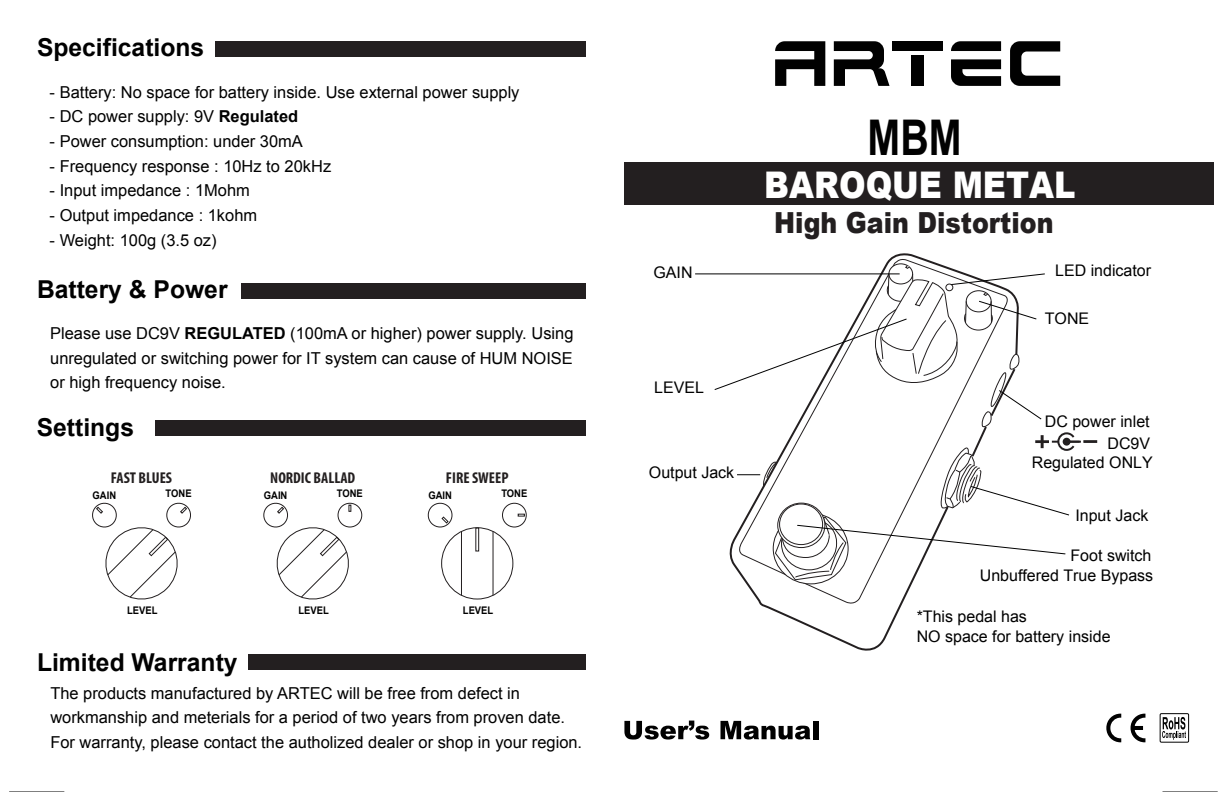
<style>
.page{position:relative;width:1224px;height:792px;background:#fff}
.page>*{position:absolute;margin:0;border:0;box-sizing:border-box;transform-origin:0 0}
.t1{font:700 49.2px "Arial";color:#010101;scale:.8 1}
.t2{font:900 36.8px "Arial";color:#fff;scale:.87 1}
.t3{font:900 29px "Arial";color:#231f20;scale:.87 1}
.t4{font:700 24.6px "Arial";color:#010101}
.t5{font:16.4px/24.6px "Arial";color:#010101;text-align:justify}
.t6{font:16px/19.2px "Arial";color:#010101}
.t7{font:700 condensed 15.8px "Myriad Pro";color:#231f20}
.t8{font:700 10.4px "Arial";color:#010101;scale:.9 1}
.s1{font-weight:700}
</style>
<div class="page">
<svg style="left:762px;top:253px;width:158px;height:398px"></svg>
<svg style="left:744px;top:257px;width:195px;height:349px"></svg>
<div style="left:888px;top:263px;width:25px;height:21px;border:1px solid #231f20;border-radius:50%"></div>
<hr style="left:1163px;top:791px;width:54px;height:1px;background:#010101">
<hr style="left:9px;top:791px;width:55px;height:1px;background:#010101">
<div style="left:911px;top:56px;width:13px;height:30px;background:#010101"></div>
<svg style="left:775px;top:41px;width:50px;height:45px"></svg>
<div style="left:892px;top:41px;width:51px;height:10px;background:#010101"></div>
<svg style="left:951px;top:59px;width:50px;height:27px"></svg>
<svg style="left:1010px;top:41px;width:50px;height:45px"></svg>
<svg style="left:951px;top:41px;width:50px;height:10px"></svg>
<svg style="left:834px;top:41px;width:56px;height:45px"></svg>
<div style="left:624px;top:162px;width:589px;height:43px;background:#231f20"></div>
<svg style="left:624px;top:721px;width:85px;height:19px"></svg>
<svg style="left:721px;top:721px;width:89px;height:19px"></svg>
<div style="left:813px;top:721px;width:5px;height:18px;background:#010101"></div>
<div style="left:216px;top:41px;width:370px;height:15px;background:#231f20"></div>
<div style="left:242px;top:283px;width:344px;height:15px;background:#231f20"></div>
<div style="left:248px;top:654px;width:338px;height:16px;background:#231f20"></div>
<svg style="left:1131px;top:714px;width:14px;height:28px"></svg>
<svg style="left:1106px;top:714px;width:15px;height:28px"></svg>
<svg style="left:1162px;top:717px;width:24px;height:23px"></svg>
<div style="left:1160px;top:713px;width:29px;height:30px;border:1px solid #010101"></div>
<hr style="left:695px;top:273px;width:205px;height:1px;background:#010101">
<hr style="left:1083px;top:440px;width:14px;height:3px;background:#231f20">
<svg style="left:713px;top:264px;width:368px;height:317px"></svg>
<div style="left:1063px;top:438px;width:8px;height:8px;background:#231f20;border-radius:50%"></div>
<div style="left:155px;top:421px;width:430px;height:15px;background:#231f20"></div>
<svg style="left:92px;top:502px;width:99px;height:98px"></svg>
<div style="left:338px;top:503px;width:24px;height:25px;border:1px solid #231f20;border-radius:50%"></div>
<svg style="left:263px;top:502px;width:90px;height:98px"></svg>
<div style="left:441px;top:527px;width:72px;height:73px;border:1px solid #231f20;border-radius:50%"></div>
<div style="left:475px;top:527px;width:4px;height:25px;border:1px solid #231f20"></div>
<hr style="left:461px;top:531px;width:1px;height:64px;background:#231f20">
<hr style="left:493px;top:531px;width:1px;height:64px;background:#231f20">
<div style="left:502px;top:503px;width:25px;height:25px;border:1px solid #231f20;border-radius:50%"></div>
<svg style="left:518px;top:514px;width:7px;height:3px"></svg>
<svg style="left:427px;top:502px;width:26px;height:26px"></svg>
<h3 class="t4" style="left:37px;top:31px;width:169px">Specifications</h3>
<p class="t5" style="left:50px;top:80px;width:471px">- Battery: No space for battery inside. Use external power supply</p>
<p class="t5" style="left:50px;top:104px;width:250px">- DC power supply: 9V <span class="s1">Regulated</span></p>
<p class="t5" style="left:50px;top:129px;width:255px">- Power consumption: under 30mA</p>
<p class="t5" style="left:50px;top:154px;width:283px">- Frequency response : 10Hz to 20kHz</p>
<p class="t5" style="left:50px;top:178px;width:202px">- Input impedance : 1Mohm</p>
<p class="t5" style="left:50px;top:203px;width:209px">- Output impedance : 1kohm</p>
<p class="t5" style="left:50px;top:228px;width:169px">- Weight: 100g (3.5 oz)</p>
<h3 class="t4" style="left:37px;top:273px;width:192px">Battery &amp; Power</h3>
<p class="t5" style="left:50px;top:321px;width:525px">Please use DC9V <span class="s1">REGULATED</span> (100mA or higher) power supply. Using unregulated or switching power for IT system can cause of HUM NOISE or high frequency noise.</p>
<h3 class="t4" style="left:37px;top:411px;width:99px">Settings</h3>
<p class="t7" style="left:111px;top:468px;width:63px">FAST BLUES</p>
<p class="t8" style="left:93px;top:488px;width:28px">GAIN</p>
<p class="t8" style="left:166px;top:487px;width:30px">TONE</p>
<p class="t7" style="left:270px;top:468px;width:87px">NORDIC BALLAD</p>
<p class="t8" style="left:264px;top:488px;width:28px">GAIN</p>
<p class="t8" style="left:337px;top:487px;width:30px">TONE</p>
<p class="t8" style="left:127px;top:604px;width:35px">LEVEL</p>
<h3 class="t4" style="left:37px;top:646px;width:202px">Limited Warranty</h3>
<p class="t8" style="left:298px;top:604px;width:35px">LEVEL</p>
<p class="t7" style="left:446px;top:468px;width:64px">FIRE SWEEP</p>
<p class="t8" style="left:428px;top:488px;width:28px">GAIN</p>
<p class="t8" style="left:501px;top:487px;width:30px">TONE</p>
<p class="t8" style="left:463px;top:604px;width:35px">LEVEL</p>
<p class="t5" style="left:50px;top:681px;width:533px;text-align:left">The products manufactured by ARTEC will be free from defect in workmanship and meterials for a period of two years from proven date.<br>For warranty, please contact the autholized dealer or shop in your region.</p>
<p class="t6" style="left:654px;top:263px;width:41px">GAIN</p>
<p class="t6" style="left:654px;top:378px;width:51px">LEVEL</p>
<p class="t6" style="left:649px;top:463px;width:87px">Output Jack</p>
<h1 class="t1" style="left:868px;top:105px;width:119px">MBM</h1>
<h2 class="t2" style="left:764px;top:158px;width:359px">BAROQUE METAL</h2>
<h3 class="t3" style="left:774px;top:202px;width:323px">High Gain Distortion</h3>
<p class="t6" style="left:1055px;top:261px;width:98px">LED indicator</p>
<p class="t6" style="left:1045px;top:309px;width:46px">TONE</p>
<p class="t6" style="left:1045px;top:412px;width:106px">DC power inlet</p>
<p class="t6" style="left:1032px;top:434px;width:122px;text-align:right">DC9V<br>Regulated ONLY</p>
<p class="t6" style="left:1075px;top:506px;width:74px">Input Jack</p>
<p class="t6" style="left:1071px;top:546px;width:82px">Foot switch</p>
<p class="t6" style="left:980px;top:566px;width:175px">Unbuffered True Bypass</p>
<p class="t6" style="left:917px;top:607px;width:195px">*This pedal has<br>NO space for battery inside</p>
</div>
